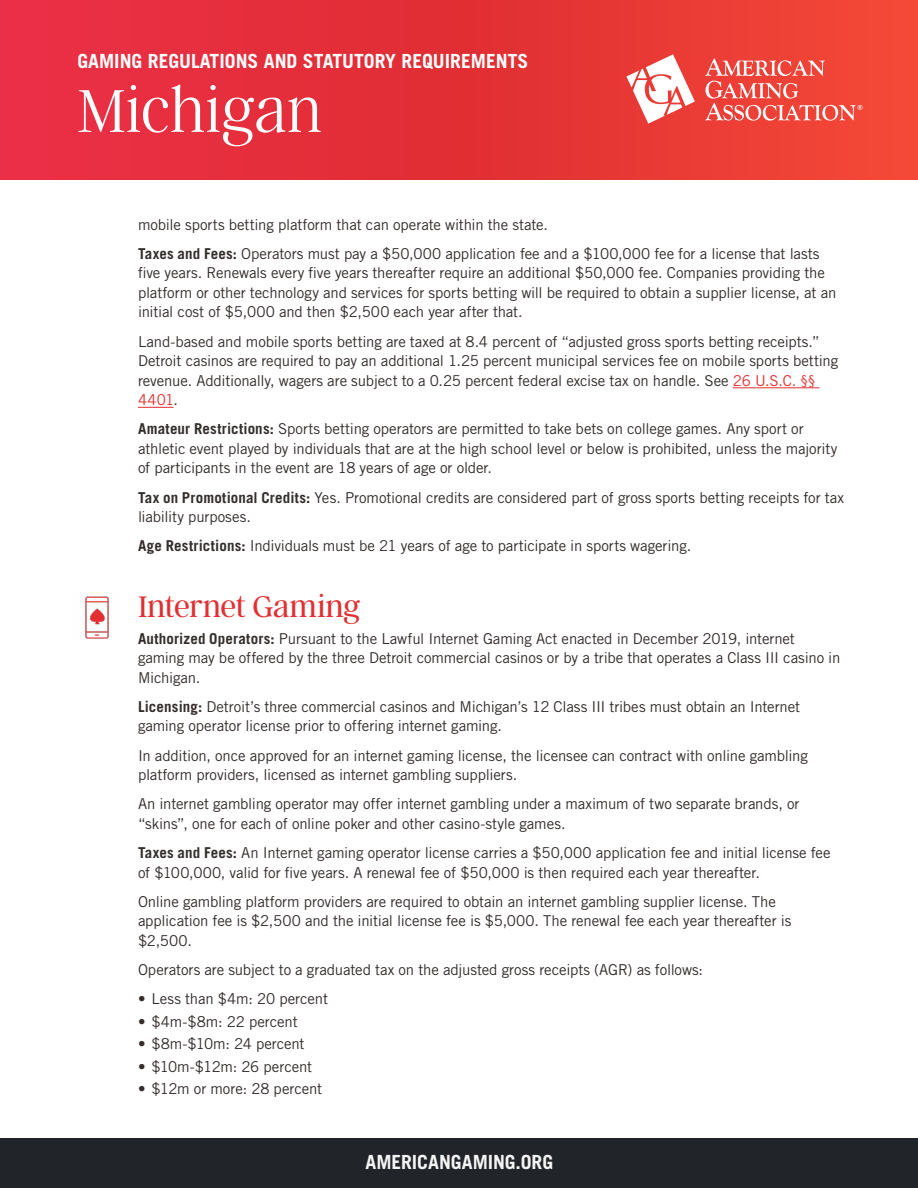
<style>
.page{position:relative;width:918px;height:1188px;background:#fff}
.page>*{position:absolute;margin:0;border:0;box-sizing:border-box;transform-origin:0 0}
.t1{font:100 67.5px "Argent CF";letter-spacing:.01em;color:#fff}
.t2{font:300 33px "Argent CF";letter-spacing:-.01em;color:#e22f32}
.t3{font:700 19.5px "Trade Gothic LT Std";color:#fff}
.t4{font:700 19.5px "Trade Gothic LT Std";color:#f4f4f4}
.t5{font:15px/19.5px "Trade Gothic LT Std";letter-spacing:-.01em;color:#332d2b}
.s1{font-weight:700}
.s2{color:#e22f32}
</style>
<div class="page">
<div style="left:0;top:1138px;width:918px;height:50px;background:#212529"></div>
<div style="left:0;top:0;width:918px;height:179px;background:linear-gradient(to right,#e42841,#ed4231)"></div>
<svg style="left:626px;top:54px;width:69px;height:70px"></svg>
<svg style="left:705px;top:58px;width:158px;height:63px;background:#f16359"></svg>
<hr style="left:733px;top:387px;width:86px;height:1px;background:#e22f32">
<hr style="left:138px;top:407px;width:35px;height:1px;background:#e22f32">
<img style="left:85px;top:596px;width:24px;height:43px">
<h3 class="t3" style="left:77px;top:50px;width:452px">GAMING REGULATIONS AND STATUTORY REQUIREMENTS</h3>
<h1 class="t1" style="left:77px;top:76px;width:246px">Michigan</h1>
<p class="t5" style="left:138px;top:209px;width:683px;line-height:29.2px">mobile sports betting platform that can operate within the state.<br><span class="s1">Taxes and Fees:</span> Operators must pay a $50,000 application fee and a $100,000 fee for a license that lasts</p>
<p class="t5" style="left:138px;top:263px;width:700px">five years. Renewals every five years thereafter require an additional $50,000 fee. Companies providing the platform or other technology and services for sports betting will be required to obtain a supplier license, at an initial cost of $5,000 and then $2,500 each year after that.</p>
<p class="t5" style="left:138px;top:331px;width:702px">Land-based and mobile sports betting are taxed at 8.4 percent of “adjusted gross sports betting receipts.” Detroit casinos are required to pay an additional 1.25 percent municipal services fee on mobile sports betting revenue. Additionally, wagers are subject to a 0.25 percent federal excise tax on handle. See <span class="s2">26 U.S.C. §§ 4401</span>.</p>
<p class="t5" style="left:138px;top:419px;width:701px"><span class="s1">Amateur Restrictions:</span> Sports betting operators are permitted to take bets on college games. Any sport or athletic event played by individuals that are at the high school level or below is prohibited, unless the majority of participants in the event are 18 years of age or older.</p>
<p class="t5" style="left:138px;top:487px;width:708px"><span class="s1">Tax on Promotional Credits:</span> Yes. Promotional credits are considered part of gross sports betting receipts for tax liability purposes.</p>
<p class="t5" style="left:138px;top:536px;width:555px"><span class="s1">Age Restrictions:</span> Individuals must be 21 years of age to participate in sports wagering.</p>
<h2 class="t2" style="left:138px;top:589px;width:224px">Internet Gaming</h2>
<p class="t5" style="left:138px;top:628px;width:704px"><span class="s1">Authorized Operators:</span> Pursuant to the Lawful Internet Gaming Act enacted in December 2019, internet gaming may be offered by the three Detroit commercial casinos or by a tribe that operates a Class III casino in<br>Michigan.</p>
<p class="t5" style="left:138px;top:697px;width:664px"><span class="s1">Licensing:</span> Detroit’s three commercial casinos and Michigan’s 12 Class III tribes must obtain an Internet gaming operator license prior to offering internet gaming.</p>
<p class="t5" style="left:138px;top:745px;width:671px">In addition, once approved for an internet gaming license, the licensee can contract with online gambling platform providers, licensed as internet gambling suppliers.</p>
<p class="t5" style="left:138px;top:794px;width:663px">An internet gambling operator may offer internet gambling under a maximum of two separate brands, or “skins”, one for each of online poker and other casino-style games.</p>
<p class="t5" style="left:138px;top:843px;width:694px"><span class="s1">Taxes and Fees:</span> An Internet gaming operator license carries a $50,000 application fee and initial license fee of $100,000, valid for five years. A renewal fee of $50,000 is then required each year thereafter.</p>
<p class="t5" style="left:138px;top:892px;width:655px">Online gambling platform providers are required to obtain an internet gambling supplier license. The application fee is $2,500 and the initial license fee is $5,000. The renewal fee each year thereafter is $2,500.</p>
<p class="t5" style="left:138px;top:960px;width:567px">Operators are subject to a graduated tax on the adjusted gross receipts (AGR) as follows:</p>
<p class="t5" style="left:138px;top:989px;width:192px">• Less than $4m: 20 percent</p>
<p class="t5" style="left:138px;top:1012px;width:161px">• $4m-$8m: 22 percent</p>
<p class="t5" style="left:138px;top:1034px;width:168px">• $8m-$10m: 24 percent</p>
<p class="t5" style="left:138px;top:1057px;width:176px">• $10m-$12m: 26 percent</p>
<p class="t5" style="left:138px;top:1079px;width:186px">• $12m or more: 28 percent</p>
<h3 class="t4" style="left:365px;top:1150px;width:189px">AMERICANGAMING.ORG</h3>
</div>
